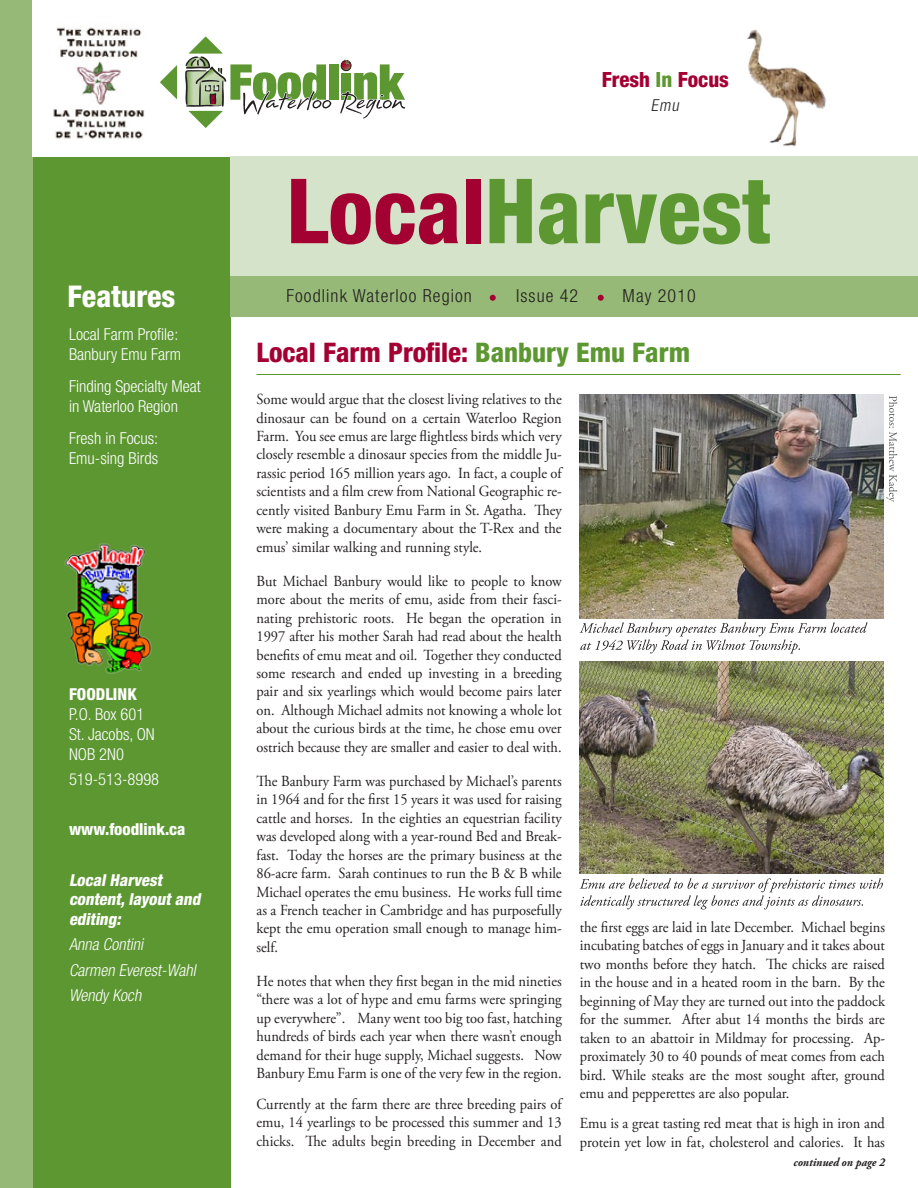
<style>
.page{position:relative;width:918px;height:1188px;background:#fff}
.page>*{position:absolute;margin:0;border:0;box-sizing:border-box;transform-origin:0 0}
.t1{font:800 condensed 90px "Helvetica Neue LT Std";color:#5c9731}
.t2{font:800 condensed 30px "Helvetica Neue LT Std";color:#fff}
.t3{font:800 condensed 27px "Helvetica Neue LT Std";color:#a40133}
.t4{font:800 condensed 21px "Helvetica Neue LT Std";color:#a40133}
.t5{font:300 condensed 18px "Helvetica Neue LT Std";letter-spacing:.06em;color:#231f20}
.t6{font:300 condensed 16.5px/19.8px "Helvetica Neue LT Std";color:#fff}
.t7{font:italic 300 condensed 16.5px/25.2px "Helvetica Neue LT Std";color:#fff}
.t8{font:italic 800 condensed 16.5px/19.8px "Helvetica Neue LT Std";color:#fff}
.t9{font:800 condensed 16.5px "Helvetica Neue LT Std";color:#fff}
.t10{font:italic 300 condensed 16.5px "Helvetica Neue LT Std";color:#231f20}
.t11{font:15.3px/18.5px "Adobe Garamond Pro";color:#231f20;text-align:justify;scale:.94 1}
.t12{font:italic 700 12px "Adobe Garamond Pro";color:#231f20;scale:.94 1}
.s1{color:#5c9731}
.s2{color:#a40133}
</style>
<div class="page">
<div style="left:0;top:0;width:228px;height:1188px;background:#96b977"></div>
<div style="left:33px;top:156px;width:198px;height:1032px;background:#5c9731"></div>
<div style="left:33px;top:0;width:885px;height:156px;background:#fff"></div>
<div style="left:231px;top:276px;width:687px;height:41px;background:#96b977"></div>
<div style="left:231px;top:156px;width:687px;height:120px;background:#d6e3cb"></div>
<svg style="left:160px;top:65px;width:17px;height:34px"></svg>
<div style="left:329px;top:64px;width:10px;height:36px;background:#5c9731"></div>
<svg style="left:185px;top:36px;width:147px;height:92px"></svg>
<svg style="left:340px;top:59px;width:66px;height:60px"></svg>
<img style="left:53px;top:27px;width:92px;height:112px">
<img style="left:747px;top:30px;width:79px;height:117px">
<hr style="left:256px;top:374px;width:645px;height:1px;background:#5c9731">
<svg style="left:490px;top:295px;width:6px;height:6px"></svg>
<svg style="left:598px;top:295px;width:6px;height:6px"></svg>
<img style="left:64px;top:543px;width:88px;height:131px">
<img style="left:580px;top:394px;width:303px;height:224px">
<svg style="left:580px;top:622px;width:288px;height:32px"></svg>
<img style="left:580px;top:661px;width:303px;height:213px">
<svg style="left:580px;top:878px;width:303px;height:31px"></svg>
<svg style="left:886px;top:396px;width:11px;height:106px"></svg>
<h2 class="t2" style="left:68px;top:277px;width:109px">Features</h2>
<p class="t6" style="left:69px;top:325px;width:114px">Local Farm Profile:<br>Banbury Emu Farm</p>
<p class="t6" style="left:69px;top:376px;width:133px">Finding Specialty Meat in Waterloo Region</p>
<p class="t6" style="left:69px;top:428px;width:91px">Fresh in Focus:<br>Emu-sing Birds</p>
<p class="t9" style="left:69px;top:684px;width:69px">FOODLINK</p>
<p class="t6" style="left:69px;top:704px;width:87px">P.O. Box 601<br>St. Jacobs, ON<br>NOB 2N0</p>
<p class="t6" style="left:69px;top:769px;width:92px">519-513-8998</p>
<p class="t9" style="left:69px;top:819px;width:118px">www.foodlink.ca</p>
<p class="t8" style="left:69px;top:870px;width:136px">LocalHarvest content,layoutand editing:</p>
<p class="t7" style="left:69px;top:932px;width:132px">Anna Contini<br>Carmen Everest-Wahl<br>WendyKoch</p>
<h3 class="t4" style="left:602px;top:66px;width:129px">Fresh <span class="s1">In</span> Focus</h3>
<p class="t10" style="left:651px;top:95px;width:33px">Emu</p>
<h1 class="t1" style="left:286px;top:155px;width:486px"><span class="s2">Local</span>Harvest</h1>
<p class="t5" style="left:286px;top:286px;width:187px">Foodlink Waterloo Region</p>
<p class="t5" style="left:516px;top:286px;width:64px">Issue 42</p>
<p class="t5" style="left:623px;top:286px;width:75px">May 2010</p>
<h3 class="t3" style="left:256px;top:336px;width:435px">Local Farm Profile: <span class="s1">Banbury Emu Farm</span></h3>
<p class="t11" style="left:256px;top:391px;width:326px">Some would argue that the closest living relatives to the dinosaur can be found on a certain Waterloo Region Farm. You see emus are large flightless birds which very closely resemble a dinosaur species from the middle Ju&shy;rassic period 165 million years ago. In fact, a couple of scientists and a film crew from National Geographic re&shy;cently visited Banbury Emu Farm in St. Agatha. They were making a documentary about the T-Rex and the emus’ similar walking and running style.</p>
<p class="t11" style="left:256px;top:572px;width:326px">But Michael Banbury would like to people to know more about the merits of emu, aside from their fasci&shy;nating prehistoric roots. He began the operation in 1997 after his mother Sarah had read about the health benefits of emu meat and oil. Together they conducted some research and ended up investing in a breeding pair and six yearlings which would become pairs later on. Although Michael admits not knowing a whole lot about the curious birds at the time, he chose emu over ostrich because they are smaller and easier to deal with.</p>
<p class="t11" style="left:256px;top:772px;width:326px">The Banbury Farm was purchased by Michael’s parents in 1964 and for the first 15 years it was used for raising cattle and horses. In the eighties an equestrian facility was developed along with a year-round Bed and Break&shy;fast. Today the horses are the primary business at the 86-acre farm. Sarah continues to run the B &amp; B while Michael operates the emu business. He works full time as a French teacher in Cambridge and has purposefully kept the emu operation small enough to manage him&shy;self.</p>
<p class="t11" style="left:256px;top:972px;width:326px">He notes that when they first began in the mid nineties “there was a lot of hype and emu farms were springing up everywhere”. Many went too big too fast, hatching hundreds of birds each year when there wasn’t enough demand for their huge supply, Michael suggests. Now Banbury Emu Farm is one of the very few in the region.</p>
<p class="t11" style="left:256px;top:1095px;width:326px">Currently at the farm there are three breeding pairs of emu, 14 yearlings to be processed this summer and 13 chicks. The adults begin breeding in December and</p>
<p class="t11" style="left:580px;top:919px;width:326px">the first eggs are laid in late December. Michael begins incubating batches of eggs in January and it takes about two months before they hatch. The chicks are raised in the house and in a heated room in the barn. By the beginning of May they are turned out into the paddock for the summer. After abut 14 months the birds are taken to an abattoir in Mildmay for processing. Ap&shy;proximately 30 to 40 pounds of meat comes from each bird. While steaks are the most sought after, ground emu and pepperettes are also popular.</p>
<p class="t11" style="left:580px;top:1115px;width:326px">Emu is a great tasting red meat that is high in iron and protein yet low in fat, cholesterol and calories. It has</p>
<p class="t12" style="left:793px;top:1156px;width:99px">continued on page 2</p>
</div>
